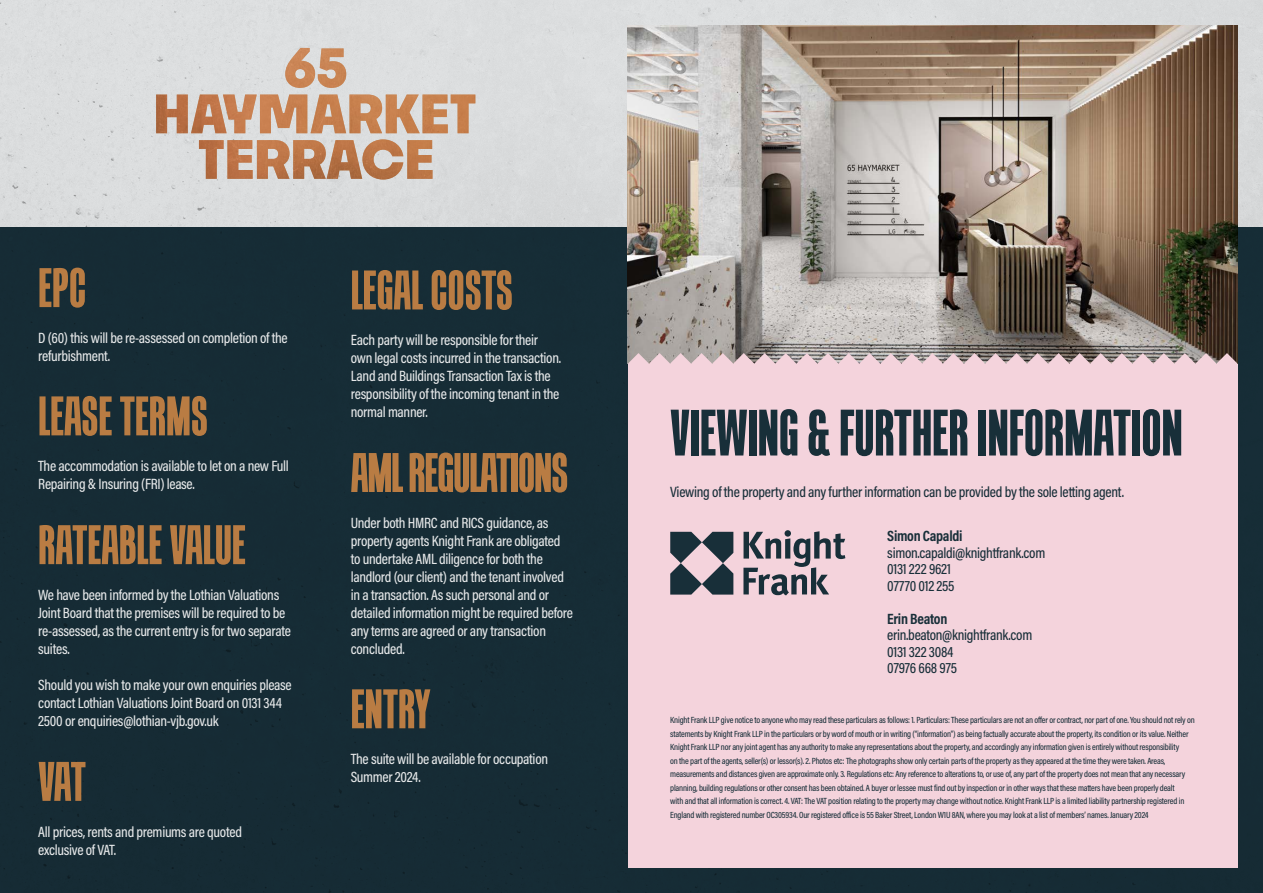
<style>
.page{position:relative;width:1263px;height:893px;background:#fff}
.page>*{position:absolute;margin:0;border:0;box-sizing:border-box;transform-origin:0 0}
.t1{font:700 60px "Tandelle Rg";color:#182f39}
.t2{font:700 51px "Tandelle Rg";color:#b97c43}
.t3{font:700 51px "Tandelle Rg";letter-spacing:-.02em;color:#b97c43}
.t4{font:500 15px/18px "Acumin Pro Cond";letter-spacing:-.02em;color:#e6e8e9}
.t5{font:500 15px/16.5px "Acumin Pro Cond";letter-spacing:-.02em;color:#182f39}
.t6{font:700 15px "Acumin Pro Cond";letter-spacing:-.02em;color:#182f39}
.t7{font:500 9px/13.5px "Acumin Pro Cond";letter-spacing:-.02em;color:#182f39}
</style>
<div class="page">
<div style="left:0;top:0;width:1263px;height:227px;background:#dbddde"></div>
<div style="left:0;top:227px;width:1263px;height:666px;background:#162c35"></div>
<img style="left:156px;top:48px;width:319px;height:132px">
<div style="left:628px;top:317px;width:609px;height:550px;background:#f4d3dc"></div>
<svg style="left:670px;top:532px;width:63px;height:63px"></svg>
<svg style="left:743px;top:531px;width:102px;height:64px"></svg>
<img style="left:628px;top:26px;width:609px;height:327px">
<svg style="left:628px;top:353px;width:609px;height:11px"></svg>
<p class="t2" style="left:38px;top:257px;width:49px">EPC</p>
<p class="t4" style="left:38px;top:329px;width:251px">D (60) this will be re-assessed on completion of the refurbishment.</p>
<p class="t2" style="left:38px;top:385px;width:171px">LEASE TERMS</p>
<p class="t4" style="left:38px;top:457px;width:252px">The accommodation is available to let on a new Full<br>Repairing &amp; Insuring (FRI) lease.</p>
<p class="t2" style="left:38px;top:514px;width:209px">RATEABLE VALUE</p>
<p class="t4" style="left:38px;top:586px;width:254px">We have been informed by the Lothian Valuations Joint Board that the premises will be required to be re-assessed, as the current entry is for two separate suites.</p>
<p class="t4" style="left:38px;top:676px;width:255px">Should you wish to make your own enquiries please contact Lothian Valuations Joint Board on 0131 344<br>2500 or enquiries@lothian-vjb.gov.uk</p>
<p class="t2" style="left:38px;top:750px;width:49px">VAT</p>
<p class="t4" style="left:38px;top:822px;width:205px">All prices, rents and premiums are quoted exclusive of VAT.</p>
<p class="t2" style="left:351px;top:259px;width:164px">LEGAL COSTS</p>
<p class="t4" style="left:351px;top:331px;width:212px">Each party will be responsible for their own legal costs incurred in the transaction.<br>Land and Buildings Transaction Tax is the responsibility of the incoming tenant in the normal manner.</p>
<p class="t3" style="left:351px;top:442px;width:219px">AML REGULATIONS</p>
<p class="t4" style="left:351px;top:513px;width:224px">Under both HMRC and RICS guidance, as property agents Knight Frank are obligated to undertake AML diligence for both the landlord (our client) and the tenant involved in a transaction. As such personal and or detailed information might be required before any terms are agreed or any transaction concluded.</p>
<p class="t2" style="left:351px;top:678px;width:82px">ENTRY</p>
<p class="t4" style="left:351px;top:750px;width:199px">The suite will be available for occupation<br>Summer 2024.</p>
<p class="t1" style="left:670px;top:396px;width:514px">VIEWING &amp; FURTHER INFORMATION</p>
<p class="t5" style="left:670px;top:483px;width:455px">Viewing of the property and any further information can be provided by the sole letting agent.</p>
<p class="t6" style="left:887px;top:526px;width:77px">Simon Capaldi</p>
<p class="t5" style="left:887px;top:544px;width:159px">simon.capaldi@knightfrank.com</p>
<p class="t5" style="left:887px;top:560px;width:65px">0131 222 9621</p>
<p class="t5" style="left:887px;top:577px;width:69px">07770 012 255</p>
<p class="t6" style="left:887px;top:609px;width:62px">Erin Beaton</p>
<p class="t5" style="left:887px;top:626px;width:147px">erin.beaton@knightfrank.com</p>
<p class="t5" style="left:887px;top:643px;width:71px">0131 322 3084<br>07976 668 975</p>
<p class="t7" style="left:670px;top:713px;width:526px">Knight Frank LLP give notice to anyone who may read these particulars as follows: 1. Particulars: These particulars are not an offer or contract, nor part of one. You should not rely on statements by Knight Frank LLP in the particulars or by word of mouth or in writing (“information”) as being factually accurate about the property, its condition or its value. Neither Knight Frank LLP nor any joint agent has any authority to make any representations about the property, and accordingly any information given is entirely without responsibility<br>on the part of the agents, seller(s) or lessor(s). 2. Photos etc: The photographs show only certain parts of the property as they appeared at the time they were taken. Areas, measurements and distances given are approximate only. 3. Regulations etc: Any reference to alterations to, or use of, any part of the property does not mean that any necessary planning, building regulations or other consent has been obtained. A buyer or lessee must find out by inspection or in other ways that these matters have been properly dealt<br>with and that all information is correct. 4. VAT: The VAT position relating to the property may change without notice. Knight Frank LLP is a limited liability partnership registered in England with registered number OC305934. Our registered office is 55 Baker Street, London W1U 8AN, where you may look at a list of members’ names. January 2024</p>
</div>
